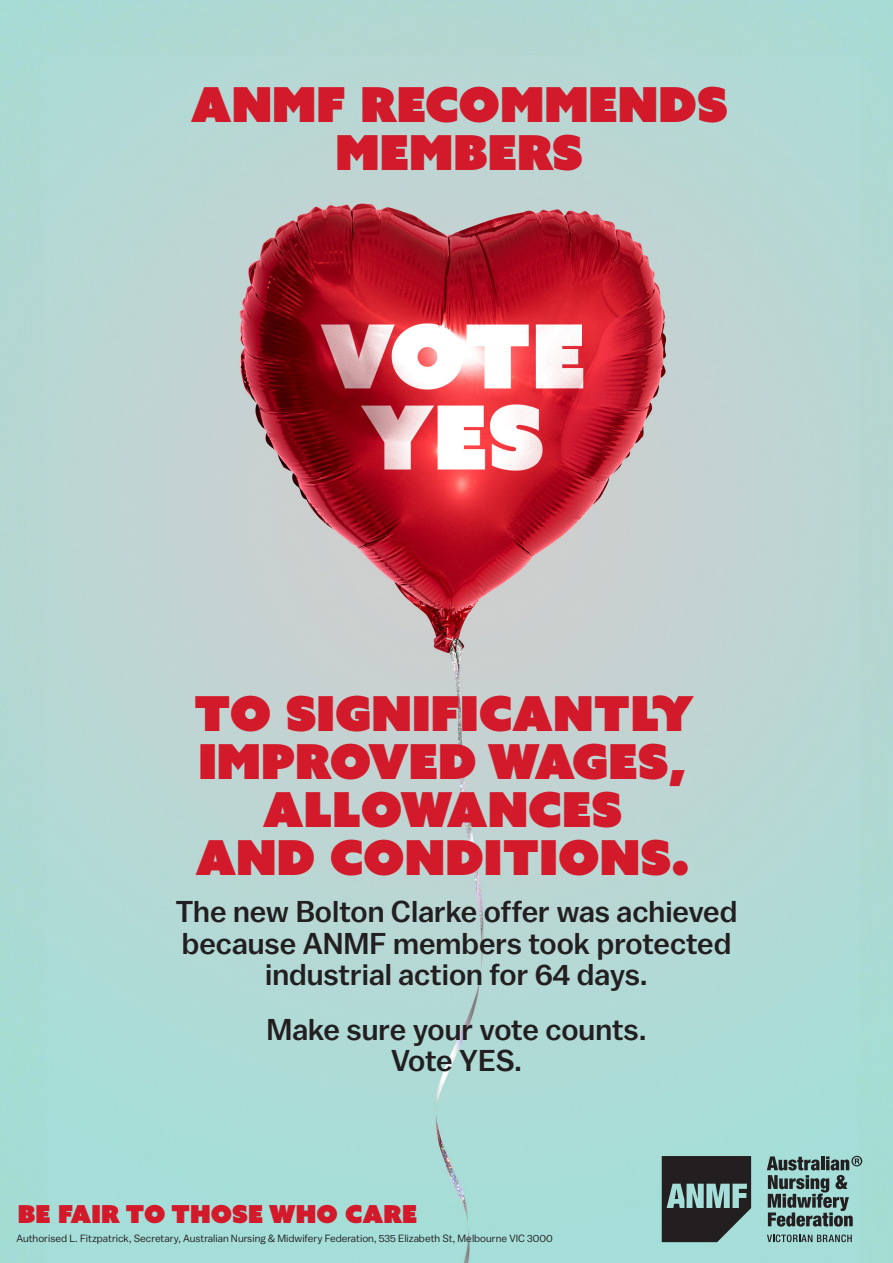
<style>
.page{position:relative;width:893px;height:1263px;background:#fff}
.page>*{position:absolute;margin:0;border:0;box-sizing:border-box;transform-origin:0 0}
.t1{font:48.15px/48.2px "Azo Sans Uber";color:#d31a2b;text-align:center}
.t2{font:500 30.15px/31.5px "Balto";color:#231f20;text-align:center}
.t3{font:24.75px "Azo Sans Uber";color:#d31a2b}
.t4{font:10.5px "Balto";color:#231f20}
</style>
<div class="page">
<img style="left:0;top:0;width:893px;height:1263px">
<svg style="left:767px;top:1234px;width:85px;height:8px"></svg>
<svg style="left:662px;top:1156px;width:89px;height:86px;background:#434e4d"></svg>
<svg style="left:767px;top:1156px;width:95px;height:70px;background:#70918e"></svg>
<p class="t1" style="left:191px;top:80px;width:538px">ANMF RECOMMENDS<br>MEMBERS</p>
<p class="t1" style="left:194px;top:688px;width:502px">TO SIGNIFICANTLY<br>IMPROVED WAGES,<br>ALLOWANCES<br>AND CONDITIONS.</p>
<p class="t2" style="left:176px;top:895px;width:563px">The new Bolton Clarke offer was achieved because ANMF members took protected industrial action for 64 days.</p>
<p class="t2" style="left:266px;top:1013px;width:382px">Make sure your vote counts.<br>Vote YES.</p>
<p class="t3" style="left:18px;top:1197px;width:401px">BE FAIR TO THOSE WHO CARE</p>
<p class="t4" style="left:16px;top:1232px;width:538px">Authorised L. Fitzpatrick, Secretary, Australian Nursing &amp; Midwifery Federation, 535 Elizabeth St, Melbourne VIC 3000</p>
</div>
